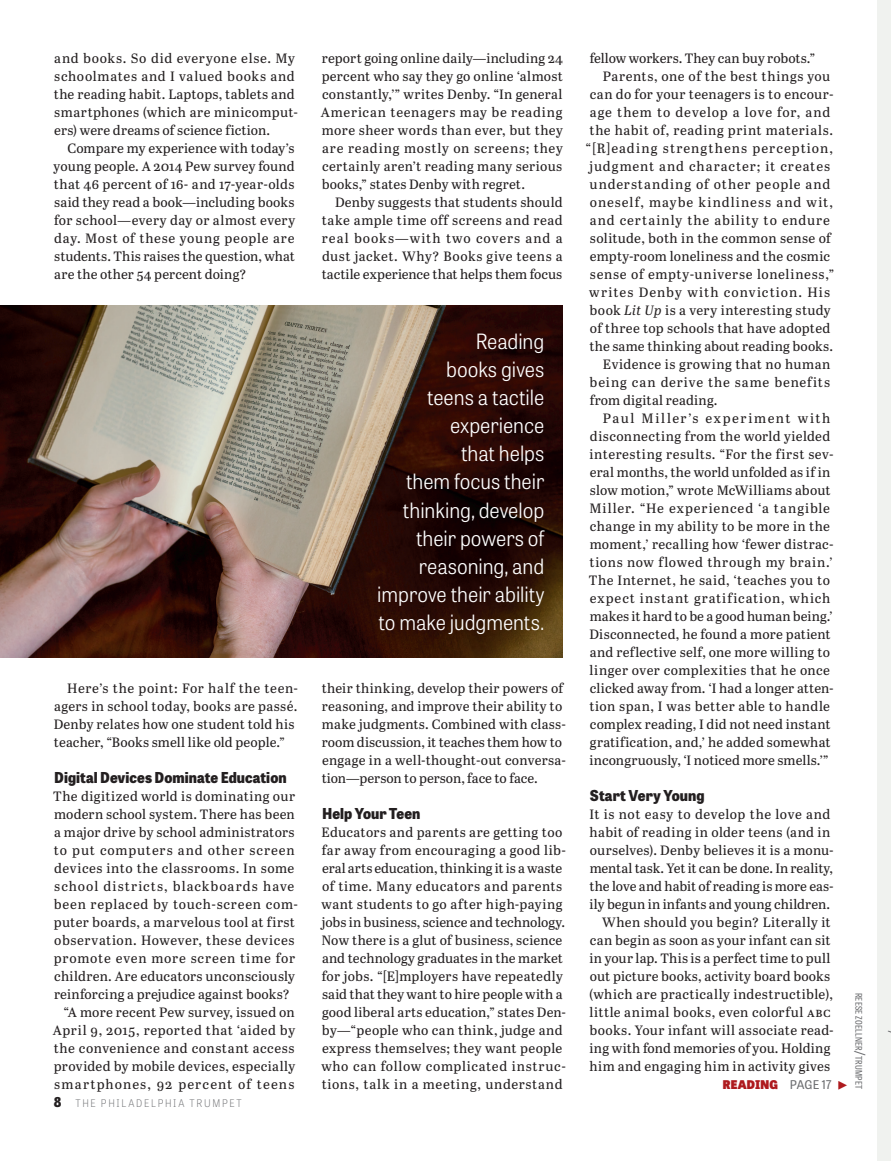
<style>
.page{position:relative;width:891px;height:1161px;background:#fff}
.page>*{position:absolute;margin:0;border:0;box-sizing:border-box;transform-origin:0 0}
.t1{font:300 21px/28px "Tablet Gothic Narrow";color:#fff;text-align:right}
.t2{font:800 15px "Tablet Gothic Narrow";letter-spacing:.005em;color:#231f20}
.t3{font:13.5px/18px "Abril Text";letter-spacing:.025em;color:#231f20;text-align:justify}
.t4{font:13.5px/18px "Abril Text";letter-spacing:.045em;color:#231f20}
.t5{font:800 12px "Tablet Gothic";letter-spacing:.02em;color:#ae1a1e}
.t6{font:100 10.5px "Tablet Gothic Narrow";letter-spacing:.16em;color:#6c6d70}
.t7{font:9px "Tablet Gothic Condensed";letter-spacing:.025em;color:#6c6d70;scale:1.04 1}
.s1{font-weight:800;font-size:13.5px;color:#231f20}
.s2{font-style:italic}
.s3{font-weight:400;color:#6c6d70}
.s4{font-size:12.9px}
</style>
<div class="page">
<div style="left:878px;top:0;width:13px;height:1161px;background:#f0f2ef"></div>
<img style="left:0;top:306px;width:563px;height:351px">
<p class="t4" style="left:54px;top:49px;width:246px">and books. So did everyone else. My schoolmates and I valued books and the reading habit. Laptops, tablets and smartphones (which are minicomput&shy;ers) were dreams of science fiction.</p>
<p class="t3" style="left:54px;top:139px;width:243px;text-indent:14px">Compare my experience with today’s young people. A 2014 Pew survey found that 46 percent of 16- and 17-year-olds said they read a book—including books for school—every day or almost every day. Most of these young people are students. This raises the question, what are the other 54 percent doing?</p>
<p class="t3" style="left:54px;top:679px;width:246px;text-align:left;text-indent:14px">Here’s the point: For half the teen&shy;agers in school today, books are passé.<br>Denby relates how one student told his teacher, “Books smell like old people.”</p>
<p class="t2" style="left:54px;top:767px;width:234px">Digital Devices Dominate Education</p>
<p class="t3" style="left:53px;top:787px;width:247px;text-align:center">The digitized world is dominating our modern school system. There has been a major drive by school administrators to put computers and other screen devices into the classrooms. In some school districts, blackboards have been replaced by touch-screen com&shy;puter boards, a marvelous tool at first observation. However, these devices promote even more screen time for children. Are educators unconsciously reinforcing a prejudice against books? “A more recent Pew survey, issued on April 9, 2015, reported that ‘aided by the convenience and constant access provided by mobile devices, especially smartphones, 92 percent of teens</p>
<p class="t6" style="left:54px;top:1096px;width:190px"><span class="s1">8</span> THE PHILADELPHIA TRUMPET</p>
<p class="t3" style="left:321px;top:49px;width:244px">report going online daily—including 24 percent who say they go online ‘almost constantly,’” writes Denby. “In general American teenagers may be reading more sheer words than ever, but they are reading mostly on screens; they certainly aren’t reading many serious books,” states Denby with regret.</p>
<p class="t3" style="left:322px;top:193px;width:242px;text-indent:13px">Denby suggests that students should take ample time off screens and read real books—with two covers and a dust jacket. Why? Books give teens a tactile experience that helps them focus</p>
<h1 class="t1" style="left:377px;top:327px;width:169px">Reading<br>books gives<br>teens a tactile experience<br>that helps<br>them focus their thinking, develop their powers of reasoning, and improve their ability to make judgments.</h1>
<p class="t3" style="left:322px;top:679px;width:246px;text-align:left">their thinking, develop their powers of reasoning, and improve their ability to make judgments. Combined with class&shy;room discussion, it teaches them how to engage in a well-thought-out conversa&shy;tion—person to person, face to face.</p>
<p class="t2" style="left:322px;top:803px;width:100px">Help Your Teen</p>
<p class="t3" style="left:321px;top:823px;width:246px;text-align:left">Educators and parents are getting too far away from encouraging a good lib&shy;eral arts education, thinking it is a waste of time. Many educators and parents want students to go after high-paying jobs in business, science and technology.<br>Now there is a glut of business, science and technology graduates in the market for jobs. “[E]mployers have repeatedly said that they want to hire people with a good liberal arts education,” states Den&shy;by—“people who can think, judge and express themselves; they want people who can follow complicated instruc&shy;tions, talk in a meeting, understand</p>
<p class="t3" style="left:590px;top:49px;width:227px">fellow workers. They can buy robots.”</p>
<p class="t3" style="left:603px;top:67px;width:229px">Parents, one of the best things you</p>
<p class="t3" style="left:590px;top:85px;width:245px">can do for your teenagers is to encour-</p>
<p class="t3" style="left:590px;top:103px;width:242px">age them to develop a love for, and</p>
<p class="t3" style="left:590px;top:121px;width:245px">the habit of, reading print materials.</p>
<p class="t3" style="left:586px;top:139px;width:249px">“[R]eading strengthens perception,</p>
<p class="t3" style="left:590px;top:157px;width:242px">judgment and character; it creates</p>
<p class="t3" style="left:590px;top:175px;width:242px">understanding of other people and</p>
<p class="t3" style="left:590px;top:193px;width:245px">oneself, maybe kindliness and wit,</p>
<p class="t3" style="left:590px;top:211px;width:242px">and certainly the ability to endure</p>
<p class="t3" style="left:590px;top:229px;width:243px">solitude, both in the common sense of</p>
<p class="t3" style="left:590px;top:247px;width:242px">empty-room loneliness and the cosmic</p>
<p class="t3" style="left:590px;top:265px;width:246px">sense of empty-universe loneliness,”</p>
<p class="t3" style="left:589px;top:283px;width:242px">writes Denby with conviction. His</p>
<p class="t3" style="left:590px;top:301px;width:243px">book <span class="s2">Lit Up</span> is a very interesting study</p>
<p class="t3" style="left:590px;top:319px;width:242px">of three top schools that have adopted</p>
<p class="t3" style="left:590px;top:337px;width:245px">the same thinking about reading books.</p>
<p class="t3" style="left:603px;top:355px;width:229px">Evidence is growing that no human</p>
<p class="t3" style="left:590px;top:373px;width:242px">being can derive the same benefits</p>
<p class="t3" style="left:590px;top:391px;width:129px">from digital reading.</p>
<p class="t3" style="left:603px;top:409px;width:229px">Paul Miller’s experiment with</p>
<p class="t3" style="left:590px;top:427px;width:242px">disconnecting from the world yielded</p>
<p class="t3" style="left:590px;top:445px;width:246px">interesting results. “For the first sev-</p>
<p class="t3" style="left:590px;top:463px;width:242px">eral months, the world unfolded as if in</p>
<p class="t3" style="left:590px;top:481px;width:242px">slow motion,” wrote McWilliams about</p>
<p class="t3" style="left:589px;top:499px;width:242px">Miller. “He experienced ‘a tangible</p>
<p class="t3" style="left:590px;top:517px;width:242px">change in my ability to be more in the</p>
<p class="t3" style="left:590px;top:535px;width:246px">moment,’ recalling how ‘fewer distrac-</p>
<p class="t3" style="left:590px;top:553px;width:245px">tions now flowed through my brain.’</p>
<p class="t3" style="left:589px;top:571px;width:243px">The Internet, he said, ‘teaches you to</p>
<p class="t3" style="left:590px;top:589px;width:242px">expect instant gratification, which</p>
<p class="t3" style="left:590px;top:607px;width:245px">makes it hard to be a good human being.’</p>
<p class="t3" style="left:589px;top:625px;width:243px">Disconnected, he found a more patient</p>
<p class="t3" style="left:590px;top:643px;width:242px">and reflective self, one more willing to</p>
<p class="t3" style="left:590px;top:661px;width:242px">linger over complexities that he once</p>
<p class="t3" style="left:590px;top:679px;width:245px">clicked away from. ‘I had a longer atten-</p>
<p class="t3" style="left:590px;top:697px;width:242px">tion span, I was better able to handle</p>
<p class="t3" style="left:590px;top:715px;width:242px">complex reading, I did not need instant</p>
<p class="t3" style="left:590px;top:733px;width:242px">gratification, and,’ he added somewhat</p>
<p class="t3" style="left:590px;top:751px;width:240px">incongruously, ‘I noticed more smells.’”</p>
<p class="t2" style="left:590px;top:785px;width:116px">Start Very Young</p>
<p class="t3" style="left:589px;top:805px;width:246px;text-align:right">It is not easy to develop the love and habit of reading in older teens (and in ourselves). Denby believes it is a monu&shy;mental task. Yet it can be done. In reality, the love and habit of reading is more eas&shy;ily begun in infants and young children.<br>When should you begin? Literally it can begin as soon as your infant can sit in your lap. This is a perfect time to pull out picture books, activity board books (which are practically indestructible), little animal books, even colorful abc books. Your infant will associate read&shy;ing with fond memories of you. Holding him and engaging him in activity gives</p>
<p class="t5" style="left:723px;top:1076px;width:127px">READING <span class="s3">PAGE 17</span> ◆</p>
<p class="t7" style="left:865px;top:993px;width:94px;rotate:90deg">reese zoellner<span class="s4">/</span>trumpet</p>
</div>
